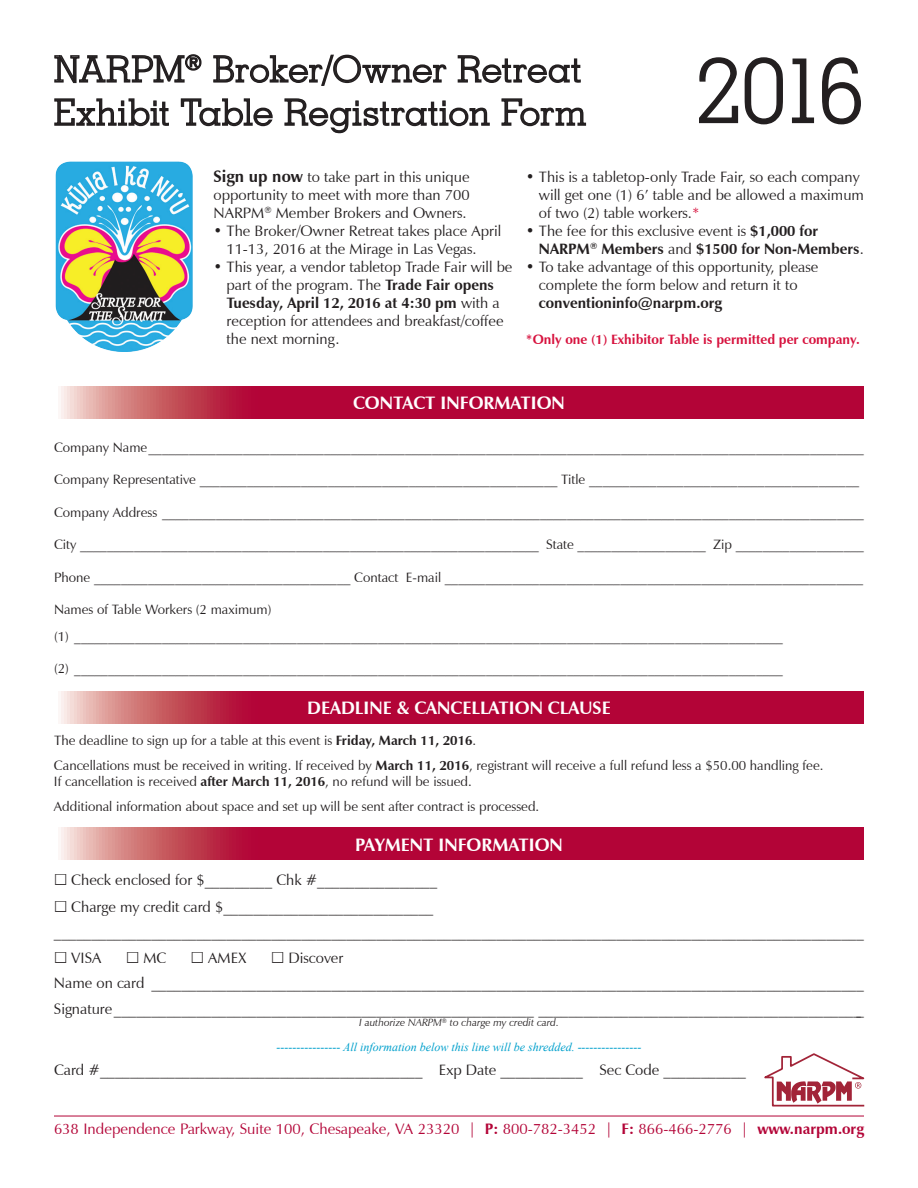
<style>
.page{position:relative;width:918px;height:1188px;background:#fff}
.page>*{position:absolute;margin:0;border:0;box-sizing:border-box;transform-origin:0 0}
.t1{font:300 90px "Geometric Slab 703 BT";color:#231f20}
.t2{font:300 36px/43.2px "Geometric Slab 703 BT";letter-spacing:.015em;color:#231f20}
.t3{font:700 18px "Zapf Humanist 601 BT";color:#fff}
.t4{font:15.15px "Zapf Humanist 601 BT";color:#b30437}
.t5{font:15px/18px "Zapf Humanist 601 BT";color:#231f20}
.t6{font:700 15px/18px "Zapf Humanist 601 BT";color:#231f20}
.t7{font:13.5px/25.2px "Zapf Humanist 601 BT";color:#231f20}
.t8{font:700 13.5px "Zapf Humanist 601 BT";color:#d7123e}
.t9{font:italic 12px "Times New Roman";color:#00a0cc}
.t10{font:italic 10.5px "Zapf Humanist 601 BT";color:#231f20}
.s1{font-weight:700;font-size:16.5px}
.s2{font-weight:700}
.s3{color:#d7123e}
.s4{font-weight:400}
.s5{font-family:"Arial Unicode MS";font-size:18px}
</style>
<div class="page">
<svg style="left:54px;top:54px;width:148px;height:30px"></svg>
<svg style="left:213px;top:54px;width:234px;height:32px"></svg>
<svg style="left:457px;top:55px;width:124px;height:28px"></svg>
<svg style="left:54px;top:98px;width:115px;height:29px"></svg>
<svg style="left:180px;top:98px;width:93px;height:29px"></svg>
<svg style="left:284px;top:98px;width:206px;height:36px"></svg>
<svg style="left:501px;top:98px;width:86px;height:29px"></svg>
<svg style="left:699px;top:57px;width:84px;height:68px"></svg>
<svg style="left:791px;top:58px;width:24px;height:66px"></svg>
<svg style="left:822px;top:57px;width:39px;height:68px"></svg>
<svg style="left:764px;top:1053px;width:100px;height:54px"></svg>
<hr style="left:54px;top:1116px;width:810px;height:1px;background:#b30437">
<svg style="left:61px;top:387px;width:803px;height:31px;background:#b91c45"></svg>
<svg style="left:61px;top:691px;width:803px;height:32px;background:#b91c45"></svg>
<svg style="left:61px;top:828px;width:803px;height:32px;background:#b91c45"></svg>
<img style="left:55px;top:161px;width:138px;height:190px">
<h2 class="t2" style="left:54px;top:47px;width:534px">NARPM<sup>®</sup> Broker/Owner Retreat<br>Exhibit Table Registration Form</h2>
<h1 class="t1" style="left:696px;top:36px;width:170px">2016</h1>
<p class="t5" style="left:214px;top:168px;width:258px;text-align:justify"><span class="s1">Sign up now</span> to take part in this unique opportunity to meet with more than 700<br>NARPM<sup>®</sup> Member Brokers and Owners.</p>
<p class="t5" style="left:227px;top:222px;width:276px;text-indent:-13px">• The Broker/Owner Retreat takes place April<br>11-13, 2016 at the Mirage in Las Vegas.</p>
<p class="t5" style="left:227px;top:258px;width:288px;text-indent:-13px">• This year, a vendor tabletop Trade Fair will be part of the program. The <span class="s2">Trade Fair opens Tuesday, April 12, 2016 at 4:30 pm</span> with a reception for attendees and breakfast/coffee the next morning.</p>
<p class="t5" style="left:539px;top:168px;width:327px;text-indent:-13px">• This is a tabletop-only Trade Fair, so each company will get one (1) 6’ table and be allowed a maximum of two (2) table workers.<span class="s3">*</span></p>
<p class="t6" style="left:539px;top:222px;width:327px;text-indent:-13px"><span class="s4">• The fee for this exclusive event is</span> $1,000 for<br>NARPM<sup>®</sup> Members <span class="s4">and</span> $1500 for Non-Members<span class="s4">.</span></p>
<p class="t5" style="left:526px;top:258px;width:294px;text-align:center">• To take advantage of this opportunity, please complete the form below and return it to</p>
<p class="t6" style="left:539px;top:294px;width:185px">conventioninfo@narpm.org</p>
<p class="t8" style="left:526px;top:331px;width:335px">*Only one (1) Exhibitor Table is permitted per company.</p>
<h3 class="t3" style="left:353px;top:392px;width:213px">CONTACT INFORMATION</h3>
<p class="t7" style="left:54px;top:435px;width:811px">Company Name__________________________________________________________________________________________________________</p>
<p class="t7" style="left:54px;top:467px;width:807px">Company Representative _____________________________________________________ Title ________________________________________</p>
<p class="t7" style="left:54px;top:500px;width:811px">Company Address ________________________________________________________________________________________________________</p>
<p class="t7" style="left:54px;top:532px;width:811px">City ____________________________________________________________________ State ___________________ Zip ___________________</p>
<p class="t7" style="left:54px;top:564px;width:811px">Phone ______________________________________ Contact E-mail ______________________________________________________________</p>
<p class="t7" style="left:54px;top:596px;width:730px;line-height:27px">Names of Table Workers (2 maximum)<br>(1) _________________________________________________________________________________________________________</p>
<p class="t7" style="left:54px;top:656px;width:730px">(2) _________________________________________________________________________________________________________</p>
<h3 class="t3" style="left:307px;top:697px;width:305px">DEADLINE &amp; CANCELLATION CLAUSE</h3>
<p class="t7" style="left:54px;top:728px;width:771px">The deadline to sign up for a table at this event is <span class="s2">Friday, March 11, 2016</span>.<br>Cancellations must be received in writing. If received by <span class="s2">March 11, 2016</span>, registrant will receive a full refund less a $50.00 handling fee.</p>
<p class="t7" style="left:54px;top:769px;width:487px">If cancellation is received <span class="s2">after March 11, 2016</span>, no refund will be issued.<br>Additional information about space and set up will be sent after contract is processed.</p>
<h3 class="t3" style="left:355px;top:833px;width:209px">PAYMENT INFORMATION</h3>
<p class="t5" style="left:54px;top:866px;width:385px;line-height:27px"><span class="s5">☐</span> Check enclosed for $_________ Chk #________________ <span class="s5">☐</span> Charge my credit card $____________________________</p>
<p class="t5" style="left:54px;top:919px;width:811px;line-height:25.5px">____________________________________________________________________________________________________________ <span class="s5">☐</span> VISA</p>
<p class="t5" style="left:54px;top:945px;width:812px;line-height:25.5px;text-indent:217px"><span class="s5">☐</span> Discover<br>Name on card _______________________________________________________________________________________________<br>Signature________________________________________________________ ____________________________________________</p>
<p class="t10" style="left:359px;top:1016px;width:201px">I authorize NARPM<sup>®</sup> to charge my credit card.</p>
<p class="t9" style="left:276px;top:1038px;width:367px">---------------- All information below this line will be shredded. ----------------</p>
<p class="t5" style="left:54px;top:1061px;width:694px">Card #___________________________________________ Exp Date ___________ Sec Code ___________</p>
<p class="t5" style="left:126px;top:948px;width:42px"><span class="s5">☐</span> MC</p>
<p class="t5" style="left:191px;top:948px;width:57px"><span class="s5">☐</span> AMEX</p>
<p class="t4" style="left:54px;top:1119px;width:812px">638 Independence Parkway, Suite 100, Chesapeake, VA 23320 | <span class="s2">P:</span> 800-782-3452 | <span class="s2">F:</span> 866-466-2776 | <span class="s2">www.narpm.org</span></p>
</div>
